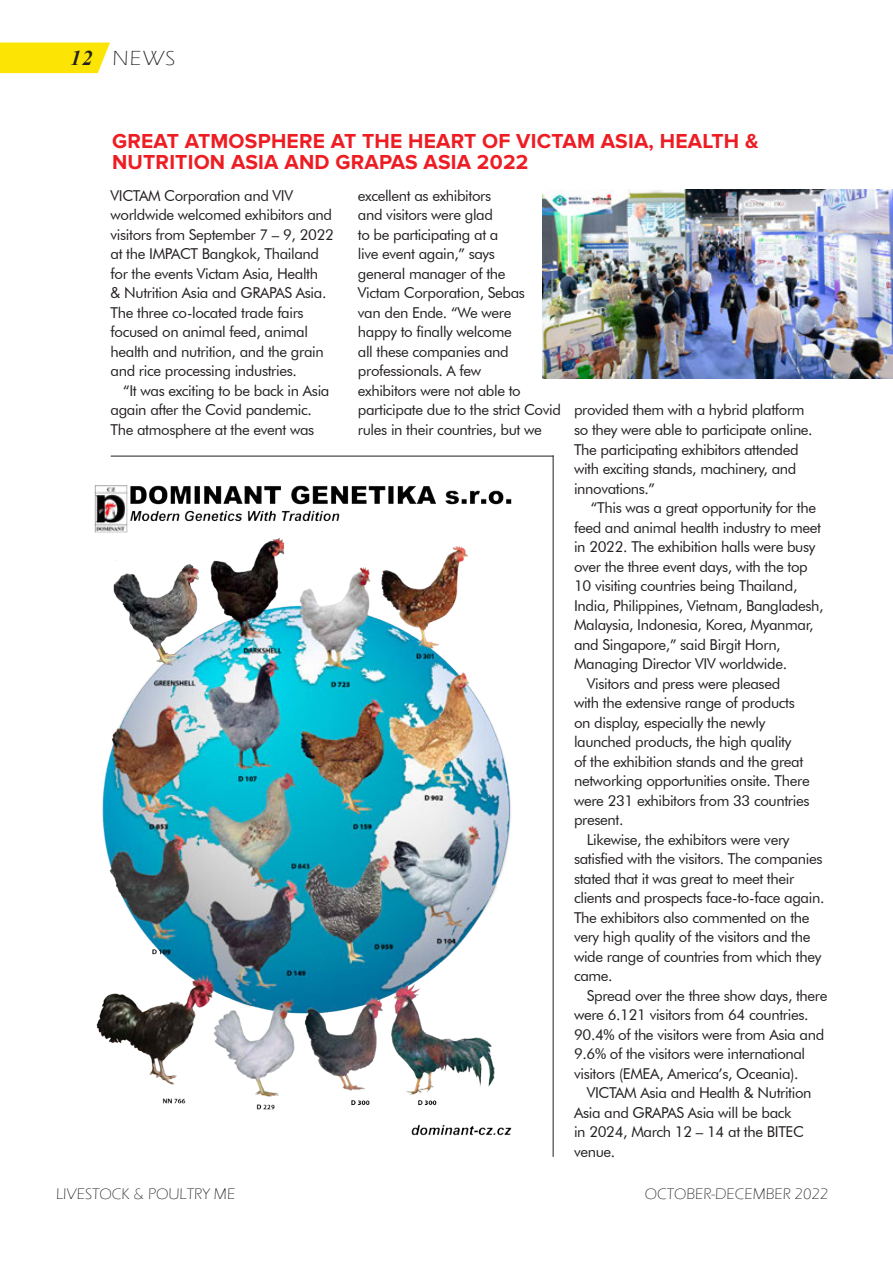
<style>
.page{position:relative;width:893px;height:1263px;background:#fff}
.page>*{position:absolute;margin:0;border:0;box-sizing:border-box;transform-origin:0 0}
.t1{font:700 21px/21px "Proxima Nova";letter-spacing:.01em;color:#ee1d23}
.t2{font:300 21px "Eras ITC";color:#231f20;scale:1.06 1}
.t3{font:300 15.75px "Eras ITC";color:#231f20}
.t4{font:15px/19.5px "Futura BT";letter-spacing:-.025em;color:#231f20}
.s1{font-family:"Times New Roman";font-weight:700;font-style:italic}
</style>
<div class="page">
<div style="left:0;top:43px;width:110px;height:30px;background:#fce404"></div>
<hr style="left:553px;top:455px;width:1px;height:702px;background:#231f20">
<hr style="left:111px;top:456px;width:443px;height:1px;background:#231f20">
<img style="left:94px;top:458px;width:459px;height:699px">
<img style="left:542px;top:189px;width:351px;height:189px">
<p class="t2" style="left:71px;top:46px;width:100px"><span class="s1">12</span> NEWS</p>
<p class="t1" style="left:112px;top:131px;width:648px">GREAT ATMOSPHERE AT THE HEART OF VICTAM ASIA, HEALTH &amp;<br>NUTRITION ASIA AND GRAPAS ASIA 2022</p>
<p class="t4" style="left:111px;top:186px;width:225px">VICTAM Corporation and VIV worldwide welcomed exhibitors and visitors from September 7 – 9, 2022 at the IMPACT Bangkok, Thailand for the events Victam Asia, Health<br>&amp; Nutrition Asia and GRAPAS Asia.<br>The three co-located trade fairs focused on animal feed, animal health and nutrition, and the grain and rice processing industries.</p>
<p class="t4" style="left:111px;top:381px;width:220px;text-indent:13px">“It was exciting to be back in Asia again after the Covid pandemic.<br>The atmosphere at the event was</p>
<p class="t4" style="left:358px;top:186px;width:205px">excellent as exhibitors<br>and visitors were glad<br>to be participating at a<br>live event again,” says<br>general manager of the<br>Victam Corporation, Sebas<br>van den Ende. “We were<br>happy to finally welcome<br>all these companies and professionals. A few<br>exhibitors were not able to participate due to the strict Covid rules in their countries, but we</p>
<p class="t4" style="left:574px;top:400px;width:240px">provided them with a hybrid platform so they were able to participate online.<br>The participating exhibitors attended with exciting stands, machinery, and innovations.”</p>
<p class="t4" style="left:574px;top:498px;width:251px;text-indent:17px">“This was a great opportunity for the feed and animal health industry to meet in 2022. The exhibition halls were busy over the three event days, with the top 10 visiting countries being Thailand, India, Philippines, Vietnam, Bangladesh, Malaysia, Indonesia, Korea, Myanmar, and Singapore,” said Birgit Horn, Managing Director VIV worldwide.</p>
<p class="t4" style="left:574px;top:673px;width:237px;text-indent:13px">Visitors and press were pleased<br>with the extensive range of products on display, especially the newly launched products, the high quality<br>of the exhibition stands and the great networking opportunities onsite. There were 231 exhibitors from 33 countries present.</p>
<p class="t4" style="left:574px;top:829px;width:252px;text-indent:13px">Likewise, the exhibitors were very satisfied with the visitors. The companies stated that it was great to meet their clients and prospects face-to-face again.<br>The exhibitors also commented on the very high quality of the visitors and the wide range of countries from which they came.</p>
<p class="t4" style="left:574px;top:985px;width:255px;text-indent:13px">Spread over the three show days, there were 6.121 visitors from 64 countries.<br>90.4% of the visitors were from Asia and 9.6% of the visitors were international visitors (EMEA, America’s, Oceania).</p>
<p class="t4" style="left:574px;top:1083px;width:239px;text-indent:13px">VICTAM Asia and Health &amp; Nutrition<br>Asia and GRAPAS Asia will be back<br>in 2024, March 12 – 14 at the BITEC venue.</p>
<p class="t3" style="left:56px;top:1185px;width:181px">LIVESTOCK &amp; POULTRY ME</p>
<p class="t3" style="left:645px;top:1185px;width:185px">OCTOBER-DECEMBER 2022</p>
</div>
